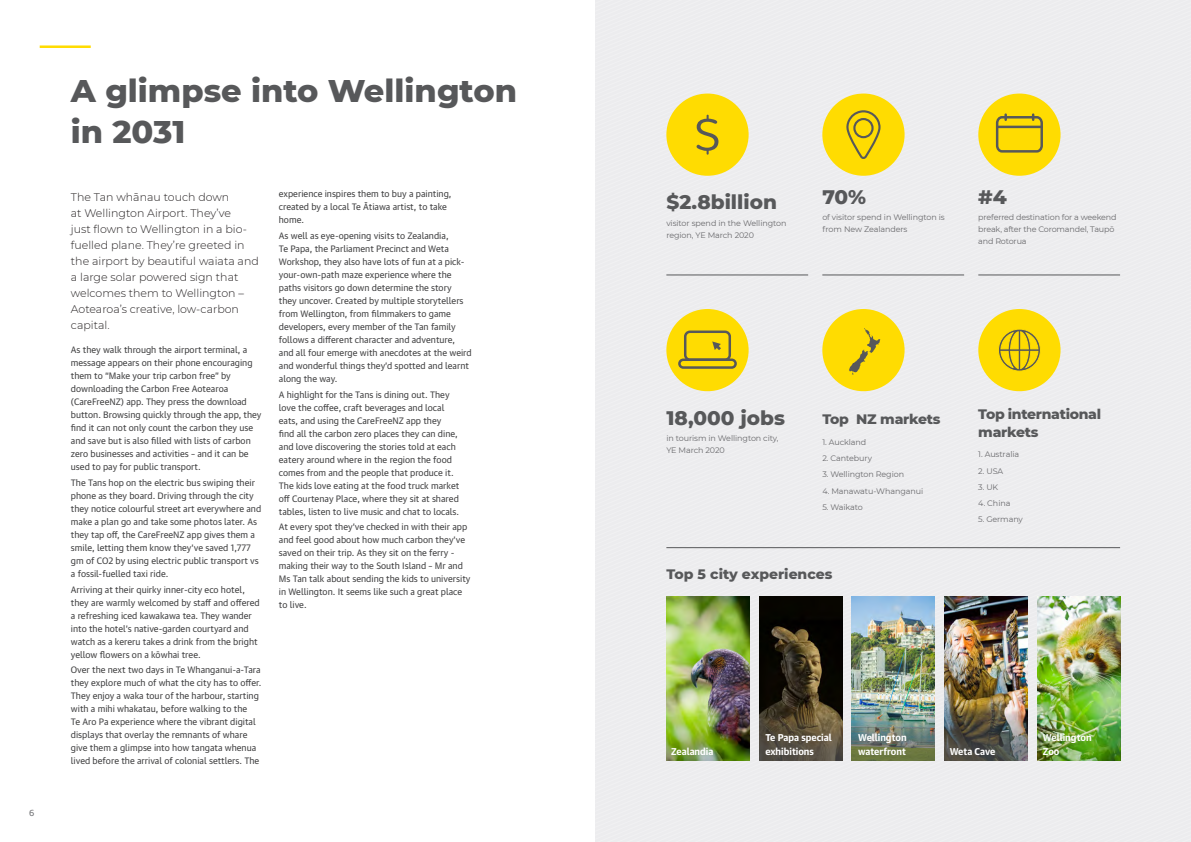
<style>
.page{position:relative;width:1191px;height:842px;background:#fff}
.page>*{position:absolute;margin:0;border:0;box-sizing:border-box;transform-origin:0 0}
.DM_H1{font:800 32px/41px "Montserrat";color:#57585a}
.DM_Stats_Body{font:800 20px "Montserrat";color:#57585a}
.DM_Stats_Body-2{font:800 14px/18px "Montserrat";letter-spacing:-.02em;color:#57585a}
.DM_Stats_Body-3{font:800 14px "Montserrat";color:#57585a}
.DM_Intro{font:300 11px/16px "Montserrat";color:#231f20}
.DM_Body{font:700 9.6px/13.8px "Guardian Text Sans";color:#fff}
.DM_Body-2{font:9px/13px "Guardian Text Sans";color:#3e3e3f}
.t1{font:8.5px "Guardian Text Sans";color:#6c6d70}
.DM_Stats_Body-4{font:8px/12px "Montserrat";letter-spacing:-.01em;color:#69696c}
</style>
<div class="page">
<hr style="left:40px;top:45px;width:51px;height:3px;background:#ffdc01">
<div style="left:595px;top:0;width:596px;height:842px;background:#ececee"></div>
<div style="left:759px;top:597px;width:83px;height:36px;background:#060500"></div>
<svg style="left:759px;top:633px;width:83px;height:127px;background:#3e3524"></svg>
<img style="left:666px;top:597px;width:83px;height:163px">
<img style="left:1037px;top:597px;width:83px;height:163px">
<img style="left:851px;top:597px;width:83px;height:31px">
<img style="left:944px;top:597px;width:83px;height:31px">
<img style="left:851px;top:628px;width:83px;height:132px">
<img style="left:944px;top:628px;width:83px;height:132px">
<hr style="left:666px;top:547px;width:454px;height:1px;background:#57585a">
<div style="left:666px;top:94px;width:82px;height:82px;background:#ffdc01;border-radius:50%"></div>
<svg style="left:696px;top:115px;width:22px;height:40px"></svg>
<div style="left:666px;top:309px;width:82px;height:82px;background:#ffdc01;border-radius:50%"></div>
<div style="left:684px;top:330px;width:47px;height:31px;border:2px solid #57585a;border-radius:5px"></div>
<div style="left:678px;top:358px;width:59px;height:11px;border:2px solid #57585a;border-radius:4px"></div>
<div style="left:822px;top:309px;width:82px;height:82px;background:#ffdc01;border-radius:50%"></div>
<div style="left:978px;top:309px;width:82px;height:82px;background:#ffdc01;border-radius:50%"></div>
<div style="left:822px;top:94px;width:82px;height:82px;background:#ffdc01;border-radius:50%"></div>
<svg style="left:846px;top:110px;width:35px;height:49px"></svg>
<div style="left:978px;top:94px;width:82px;height:82px;background:#ffdc01;border-radius:50%"></div>
<svg style="left:995px;top:115px;width:48px;height:38px"></svg>
<hr style="left:666px;top:274px;width:142px;height:1px;background:#57585a">
<hr style="left:822px;top:274px;width:142px;height:1px;background:#57585a">
<hr style="left:978px;top:274px;width:142px;height:1px;background:#57585a">
<svg style="left:849px;top:328px;width:31px;height:46px"></svg>
<svg style="left:999px;top:329px;width:41px;height:42px"></svg>
<svg style="left:712px;top:341px;width:9px;height:9px"></svg>
<p class="t1" style="left:29px;top:806px;width:7px">6</p>
<p class="DM_H1" style="left:71px;top:68px;width:447px">A glimpse into Wellington in 2031</p>
<p class="DM_Intro" style="left:71px;top:188px;width:189px">The Tan whānau touch down<br>at Wellington Airport. They’ve<br>just flown to Wellington in a bio&shy;fuelled plane. They’re greeted in the airport by beautiful waiata and a large solar powered sign that welcomes them to Wellington –<br>Aotearoa’s creative, low-carbon capital.</p>
<p class="DM_Body-2" style="left:71px;top:342px;width:192px">As they walk through the airport terminal, a message appears on their phone encouraging them to “Make your trip carbon free” by downloading the Carbon Free Aotearoa (CareFreeNZ) app. They press the download button. Browsing quickly through the app, they find it can not only count the carbon they use and save but is also filled with lists of carbon zero businesses and activities – and it can be used to pay for public transport.</p>
<p class="DM_Body-2" style="left:71px;top:475px;width:192px">The Tans hop on the electric bus swiping their phone as they board. Driving through the city they notice colourful street art everywhere and make a plan go and take some photos later. As they tap off, the CareFreeNZ app gives them a smile, letting them know they’ve saved 1,777 gm of CO2 by using electric public transport vs a fossil-fuelled taxi ride.</p>
<p class="DM_Body-2" style="left:71px;top:582px;width:190px">Arriving at their quirky inner-city eco hotel, they are warmly welcomed by staff and offered a refreshing iced kawakawa tea. They wander into the hotel’s native-garden courtyard and watch as a kereru takes a drink from the bright yellow flowers on a kōwhai tree.</p>
<p class="DM_Body-2" style="left:71px;top:663px;width:192px">Over the next two days in Te Whanganui-a-Tara they explore much of what the city has to offer.<br>They enjoy a waka tour of the harbour, starting with a mihi whakatau, before walking to the<br>Te Aro Pa experience where the vibrant digital displays that overlay the remnants of whare give them a glimpse into how tangata whenua lived before the arrival of colonial settlers. The</p>
<p class="DM_Body-2" style="left:279px;top:186px;width:174px">experience inspires them to buy a painting, created by a local Te Ātiawa artist, to take home.</p>
<p class="DM_Body-2" style="left:279px;top:228px;width:194px">As well as eye-opening visits to Zealandia,<br>Te Papa, the Parliament Precinct and Weta Workshop, they also have lots of fun at a pick&shy;your-own-path maze experience where the paths visitors go down determine the story they uncover. Created by multiple storytellers from Wellington, from filmmakers to game developers, every member of the Tan family follows a different character and adventure, and all four emerge with anecdotes at the weird and wonderful things they’d spotted and learnt along the way.</p>
<p class="DM_Body-2" style="left:279px;top:387px;width:182px">A highlight for the Tans is dining out. They love the coffee, craft beverages and local eats, and using the CareFreeNZ app they<br>find all the carbon zero places they can dine, and love discovering the stories told at each eatery around where in the region the food comes from and the people that produce it.<br>The kids love eating at the food truck market off Courtenay Place, where they sit at shared tables, listen to live music and chat to locals.</p>
<p class="DM_Body-2" style="left:279px;top:520px;width:193px">At every spot they’ve checked in with their app and feel good about how much carbon they’ve saved on their trip. As they sit on the ferry - making their way to the South Island – Mr and Ms Tan talk about sending the kids to university in Wellington. It seems like such a great place to live.</p>
<p class="DM_Stats_Body" style="left:666px;top:188px;width:112px">$2.8billion</p>
<p class="DM_Stats_Body-4" style="left:666px;top:216px;width:122px">visitor spend in the Wellington region, YE March 2020</p>
<p class="DM_Stats_Body" style="left:822px;top:182px;width:45px">70%</p>
<p class="DM_Stats_Body-4" style="left:822px;top:211px;width:124px">of visitor spend in Wellington is from New Zealanders</p>
<p class="DM_Stats_Body" style="left:978px;top:182px;width:30px">#4</p>
<p class="DM_Stats_Body-4" style="left:978px;top:211px;width:140px">preferred destination for a weekend break, after the Coromandel, Taupō and Rotorua</p>
<p class="DM_Stats_Body" style="left:666px;top:403px;width:120px">18,000 jobs</p>
<p class="DM_Stats_Body-4" style="left:666px;top:432px;width:114px">in tourism in Wellington city,<br>YE March 2020</p>
<p class="DM_Stats_Body-2" style="left:822px;top:410px;width:120px">Top NZ markets</p>
<p class="DM_Stats_Body-4" style="left:822px;top:436px;width:45px">1. Auckland</p>
<p class="DM_Stats_Body-4" style="left:822px;top:452px;width:51px">2. Cantebury</p>
<p class="DM_Stats_Body-4" style="left:822px;top:468px;width:83px">3. Wellington Region</p>
<p class="DM_Stats_Body-4" style="left:822px;top:485px;width:102px">4. Manawatu-Whanganui</p>
<p class="DM_Stats_Body-4" style="left:822px;top:501px;width:42px">5. Waikato</p>
<p class="DM_Stats_Body-3" style="left:666px;top:564px;width:168px">Top 5 city experiences</p>
<p class="DM_Stats_Body-2" style="left:978px;top:404px;width:124px">Top international markets</p>
<p class="DM_Stats_Body-4" style="left:978px;top:448px;width:42px">1. Australia</p>
<p class="DM_Stats_Body-4" style="left:978px;top:465px;width:27px">2. USA</p>
<p class="DM_Stats_Body-4" style="left:978px;top:481px;width:22px">3. UK</p>
<p class="DM_Stats_Body-4" style="left:978px;top:497px;width:34px">4. China</p>
<p class="DM_Stats_Body-4" style="left:978px;top:513px;width:46px">5. Germany</p>
<p class="DM_Body" style="left:671px;top:743px;width:44px">Zealandia</p>
<p class="DM_Body" style="left:765px;top:729px;width:68px">Te Papa special exhibitions</p>
<p class="DM_Body" style="left:1043px;top:729px;width:50px">Wellington<br>Zoo</p>
<p class="DM_Body" style="left:858px;top:729px;width:50px">Wellington waterfront</p>
<p class="DM_Body" style="left:949px;top:743px;width:47px">Weta Cave</p>
</div>
